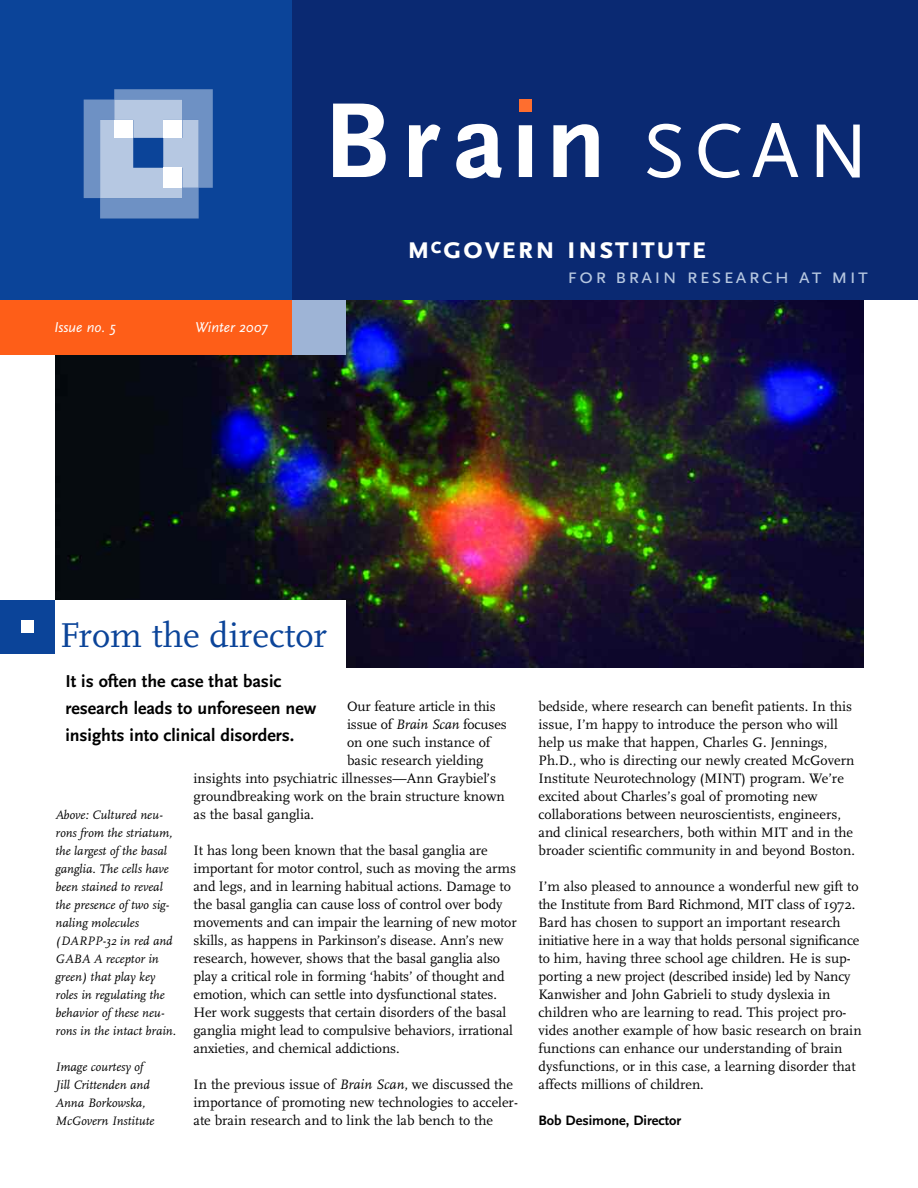
<style>
.page{position:relative;width:918px;height:1188px;background:#fff}
.page>*{position:absolute;margin:0;border:0;box-sizing:border-box;transform-origin:0 0}
.t1{font:700 111.3px "Scala Sans";letter-spacing:.085em;color:#fff}
.t2{font:36px "Scala";color:#0b4499}
.t3{font:700 31.8px "Scala Sans Caps";letter-spacing:.025em;color:#fff}
.t4{font:21.9px "Scala Sans Caps";letter-spacing:.075em;color:#b6c7e0}
.t5{font:700 18px/27px "Scala Sans";color:#000}
.t6{font:italic 15px "Scala Sans";color:#fff}
.t7{font:14.25px/18px "Scala";color:#000}
.t8{font:700 14.25px "Scala Sans";color:#000}
.t9{font:italic 12.75px/18px "Scala";color:#000}
.s1{font-family:"Scala Sans Caps";font-weight:400;font-size:79.5px}
.s2{font-family:"Scala Sans";font-size:23.85px}
.s3{font-style:italic}
</style>
<div class="page">
<img style="left:56px;top:300px;width:808px;height:367px">
<div style="left:0;top:300px;width:293px;height:54px;background:#fe5e18"></div>
<div style="left:0;top:0;width:293px;height:300px;background:#0b4499"></div>
<div style="left:292px;top:0;width:626px;height:300px;background:#0a2972"></div>
<svg style="left:84px;top:89px;width:129px;height:130px;background:#83a1cc"></svg>
<div style="left:163px;top:120px;width:19px;height:18px;background:#fff"></div>
<div style="left:114px;top:120px;width:19px;height:18px;background:#fff"></div>
<div style="left:519px;top:99px;width:13px;height:13px;background:#fe6e2f"></div>
<div style="left:292px;top:300px;width:54px;height:54px;background:#9eb4d6"></div>
<div style="left:39px;top:600px;width:307px;height:165px;background:#fff"></div>
<div style="left:0;top:600px;width:55px;height:54px;background:#0b4499"></div>
<div style="left:21px;top:620px;width:13px;height:13px;background:#fff"></div>
<h1 class="t1" style="left:324px;top:96px;width:546px">Brain <span class="s1">SCAN</span></h1>
<p class="t6" style="left:54px;top:321px;width:63px">Issue no. 5</p>
<p class="t6" style="left:195px;top:321px;width:74px">Winter 2007</p>
<h3 class="t3" style="left:406px;top:228px;width:302px">m<span class="s2">c</span>govern institute</h3>
<h3 class="t4" style="left:567px;top:263px;width:302px">for brain research at mit</h3>
<h2 class="t2" style="left:60px;top:614px;width:269px">From the director</h2>
<p class="t5" style="left:65px;top:669px;width:253px">It is often the case that basic research leads to unforeseen new insights into clinical disorders.</p>
<p class="t7" style="left:347px;top:697px;width:150px">Our feature article in this</p>
<p class="t7" style="left:347px;top:715px;width:161px">issue of <span class="s3">Brain Scan</span> focuses</p>
<p class="t7" style="left:347px;top:733px;width:145px">on one such instance of</p>
<p class="t7" style="left:347px;top:751px;width:138px">basic research yielding</p>
<p class="t7" style="left:194px;top:769px;width:304px">insights into psychiatric illnesses—Ann Graybiel’s</p>
<p class="t7" style="left:194px;top:787px;width:313px">groundbreaking work on the brain structure known</p>
<p class="t7" style="left:194px;top:805px;width:122px">as the basal ganglia.</p>
<p class="t7" style="left:194px;top:841px;width:325px">It has long been known that the basal ganglia are important for motor control, such as moving the arms and legs, and in learning habitual actions. Damage to the basal ganglia can cause loss of control over body movements and can impair the learning of new motor skills, as happens in Parkinson’s disease. Ann’s new research, however, shows that the basal ganglia also play a critical role in forming ‘habits’ of thought and emotion, which can settle into dysfunctional states.<br>Her work suggests that certain disorders of the basal ganglia might lead to compulsive behaviors, irrational anxieties, and chemical addictions.</p>
<p class="t7" style="left:194px;top:1075px;width:326px">In the previous issue of <span class="s3">Brain Scan</span>, we discussed the importance of promoting new technologies to acceler&shy;ate brain research and to link the lab bench to the</p>
<p class="t9" style="left:56px;top:806px;width:122px">Above: Cultured neu&shy;rons from the striatum, the largest of the basal ganglia. The cells have been stained to reveal the presence of two sig&shy;naling molecules (DARPP-32 in red and<br>GABA A receptor in green) that play key roles in regulating the behavior of these neu&shy;rons in the intact brain.</p>
<p class="t9" style="left:56px;top:1058px;width:100px">Image courtesy of<br>Jill Crittenden and<br>Anna Borkowska,<br>McGovern Institute</p>
<p class="t7" style="left:539px;top:697px;width:318px">bedside, where research can benefit patients. In this issue, I’m happy to introduce the person who will help us make that happen, Charles G. Jennings, Ph.D., who is directing our newly created McGovern Institute Neurotechnology (MINT) program. We’re excited about Charles’s goal of promoting new collaborations between neuroscientists, engineers, and clinical researchers, both within MIT and in the broader scientific community in and beyond Boston.</p>
<p class="t7" style="left:539px;top:877px;width:325px">I’m also pleased to announce a wonderful new gift to the Institute from Bard Richmond, MIT class of 1972.<br>Bard has chosen to support an important research initiative here in a way that holds personal significance to him, having three school age children. He is sup&shy;porting a new project (described inside) led by Nancy Kanwisher and John Gabrieli to study dyslexia in children who are learning to read. This project pro&shy;vides another example of how basic research on brain functions can enhance our understanding of brain dysfunctions, or in this case, a learning disorder that affects millions of children.</p>
<p class="t8" style="left:539px;top:1115px;width:144px">Bob Desimone, Director</p>
</div>
